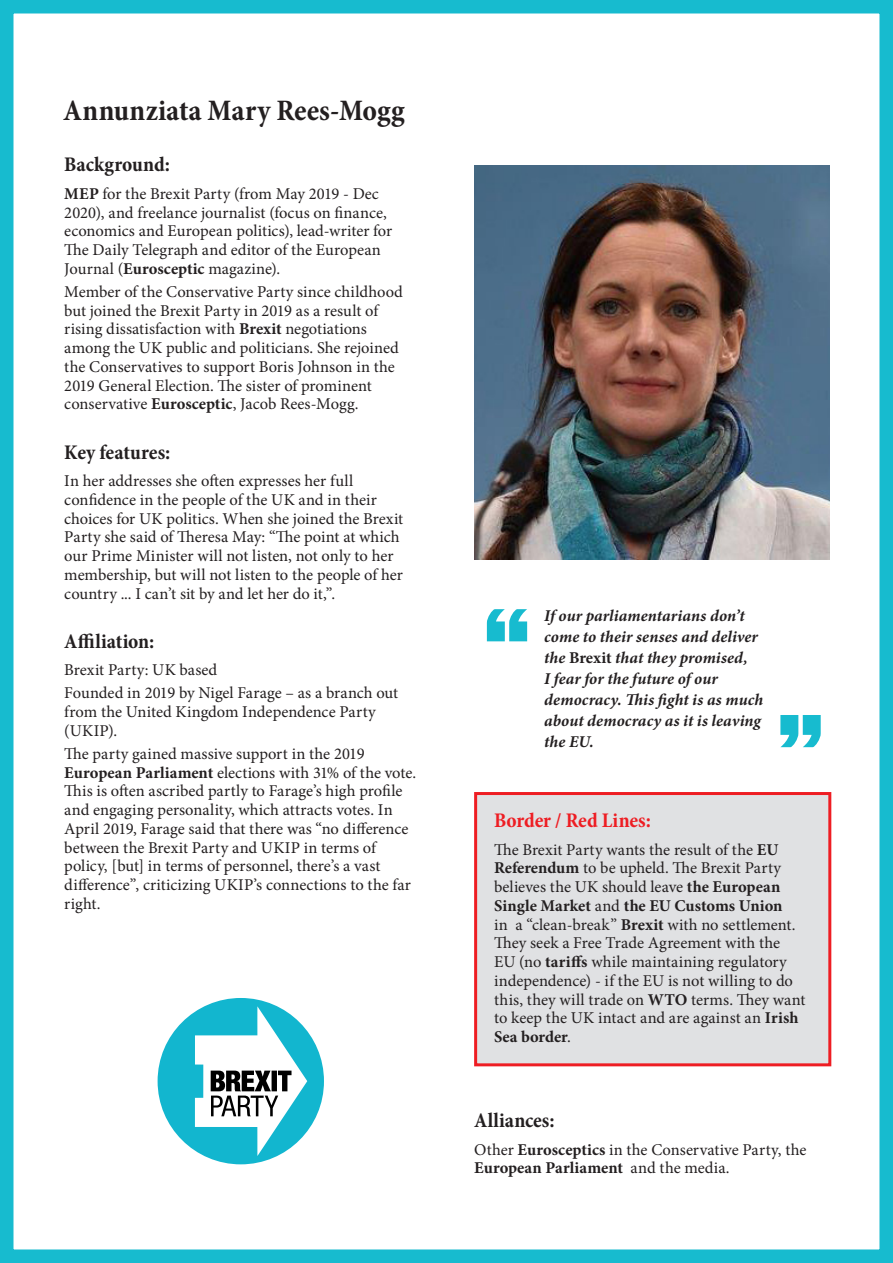
<style>
.page{position:relative;width:893px;height:1263px;background:#fff}
.page>*{position:absolute;margin:0;border:0;box-sizing:border-box;transform-origin:0 0}
.navn{font:700 condensed 30px "Minion Pro";color:#231f20}
.titel{font:700 condensed 21px "Minion Pro";color:#231f20}
.titel-2{font:700 condensed 21px "Minion Pro";letter-spacing:-.005em;color:#ee1d23}
.Brød{font:16.5px/18.8px "Minion Pro";color:#231f20}
.citat{font:italic 700 16.5px/21px "Minion Pro";letter-spacing:.005em;color:#231f20}
.s1{font-weight:700}
.s2{font-style:normal}
</style>
<div class="page">
<div style="left:0;top:0;width:893px;height:1263px;border:14px solid #17bbcf"></div>
<div style="left:476px;top:793px;width:354px;height:272px;background:#e0e1e3"></div>
<div style="left:474px;top:792px;width:357px;height:274px;border:3px solid #ee1d23"></div>
<img style="left:474px;top:166px;width:355px;height:393px">
<svg style="left:487px;top:609px;width:40px;height:32px"></svg>
<div style="left:158px;top:998px;width:166px;height:166px;background:#12b6cf;border-radius:50%"></div>
<svg style="left:195px;top:1006px;width:112px;height:150px"></svg>
<svg style="left:780px;top:715px;width:41px;height:32px"></svg>
<p class="navn" style="left:63px;top:89px;width:343px">Annunziata Mary Rees-Mogg</p>
<p class="titel" style="left:64px;top:150px;width:107px">Background:</p>
<p class="Brød" style="left:64px;top:184px;width:329px"><span class="s1">MEP</span> for the Brexit Party (from May 2019 - Dec 2020), and freelance journalist (focus on finance, economics and European politics), lead-writer for The Daily Telegraph and editor of the European Journal (<span class="s1">Eurosceptic</span> magazine).</p>
<p class="Brød" style="left:64px;top:282px;width:340px">Member of the Conservative Party since childhood but joined the Brexit Party in 2019 as a result of rising dissatisfaction with <span class="s1">Brexit</span> negotiations among the UK public and politicians. She rejoined the Conservatives to support Boris Johnson in the 2019 General Election. The sister of prominent conservative <span class="s1">Eurosceptic</span>, Jacob Rees-Mogg.</p>
<p class="titel" style="left:64px;top:438px;width:108px">Key features:</p>
<p class="Brød" style="left:64px;top:471px;width:340px">In her addresses she often expresses her full confidence in the people of the UK and in their choices for UK politics. When she joined the Brexit Party she said of Theresa May: “The point at which our Prime Minister will not listen, not only to her membership, but will not listen to the people of her country ... I can’t sit by and let her do it,”.</p>
<p class="titel" style="left:64px;top:627px;width:92px">Affiliation:</p>
<p class="Brød" style="left:64px;top:661px;width:154px">Brexit Party: UK based</p>
<p class="Brød" style="left:64px;top:684px;width:335px">Founded in 2019 by Nigel Farage – as a branch out from the United Kingdom Independence Party (UKIP).</p>
<p class="Brød" style="left:64px;top:744px;width:354px">The party gained massive support in the 2019<br><span class="s1">European Parliament</span> elections with 31% of the vote.<br>This is often ascribed partly to Farage’s high profile and engaging personality, which attracts votes. In April 2019, Farage said that there was “no difference between the Brexit Party and UKIP in terms of policy, [but] in terms of personnel, there’s a vast difference”, criticizing UKIP’s connections to the far right.</p>
<p class="citat" style="left:544px;top:605px;width:220px">If our parliamentarians don’t come to their senses and deliver the <span class="s2">Brexit</span> that they promised,<br>I fear for the future of our democracy. This fight is as much about democracy as it is leaving the EU.</p>
<p class="titel-2" style="left:494px;top:806px;width:158px">Border / Red Lines:</p>
<p class="Brød" style="left:494px;top:840px;width:313px">The Brexit Party wants the result of the <span class="s1">EU Referendum</span> to be upheld. The Brexit Party believes the UK should leave <span class="s1">the European Single Market</span> and <span class="s1">the EU Customs Union<br></span>in a “clean-break” <span class="s1">Brexit</span> with no settlement.<br>They seek a Free Trade Agreement with the EU (no <span class="s1">tariffs</span> while maintaining regulatory independence) - if the EU is not willing to do this, they will trade on <span class="s1">WTO</span> terms. They want to keep the UK intact and are against an <span class="s1">Irish Sea border</span>.</p>
<p class="titel" style="left:474px;top:1106px;width:82px">Alliances:</p>
<p class="Brød" style="left:474px;top:1140px;width:334px">Other <span class="s1">Eurosceptics</span> in the Conservative Party, the<br><span class="s1">European Parliament</span> and the media.</p>
</div>
